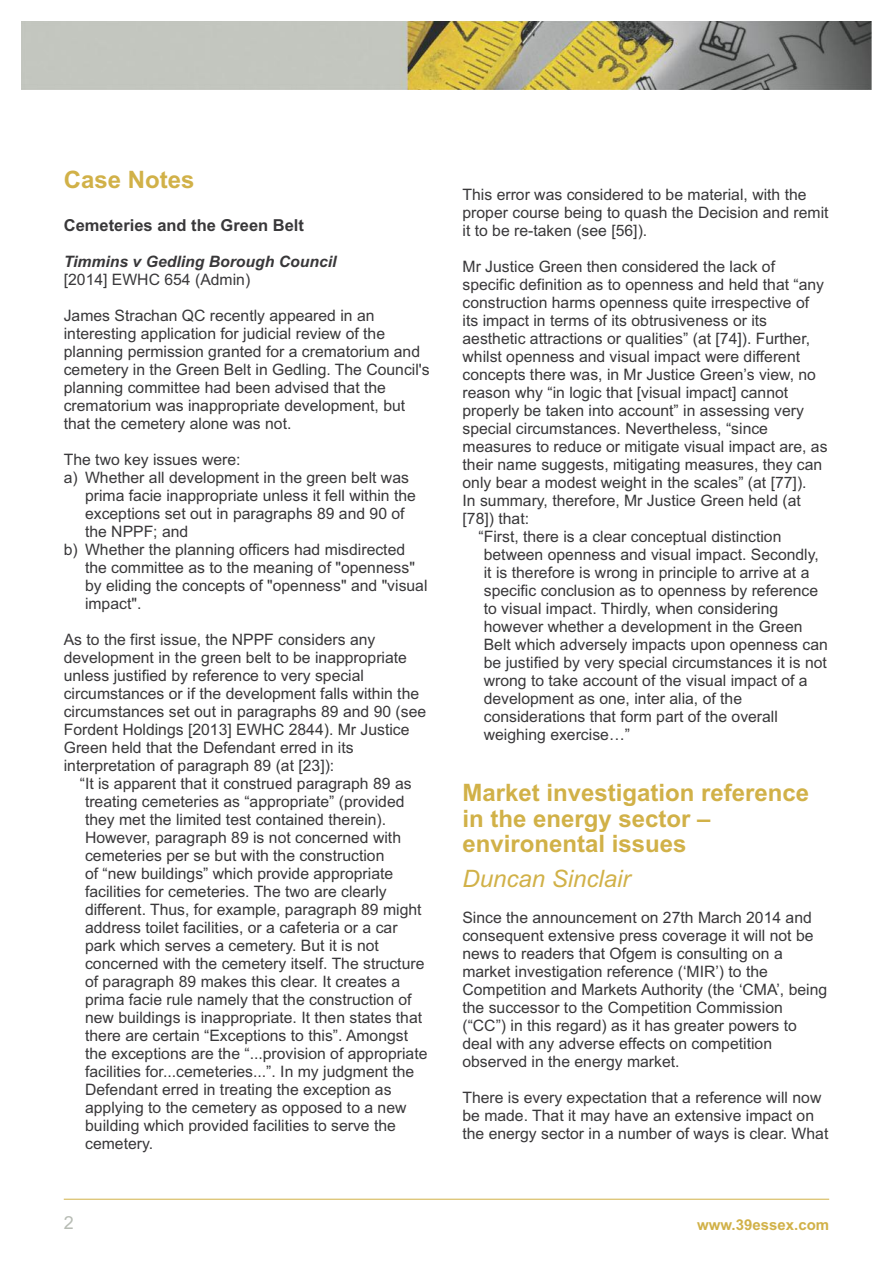
<style>
.page{position:relative;width:893px;height:1263px;background:#fff}
.page>*{position:absolute;margin:0;border:0;box-sizing:border-box;transform-origin:0 0}
.t1{font:700 24px/25.5px "Arial";color:#d1b148}
.t2{font:italic 24px "Arial";color:#d1b148}
.t3{font:18px "Arial";color:#b7bcb4}
.t4{font:700 16.5px "Arial";color:#39383a}
.t5{font:15.75px/18px "Arial";color:#39383a}
.t6{font:italic 700 15.75px "Arial";color:#39383a}
.t7{font:700 15px "Arial";color:#d1b148}
</style>
<div class="page">
<hr style="left:64px;top:1199px;width:765px;height:1px;background:#d1b148">
<img style="left:21px;top:21px;width:851px;height:68px">
<h1 class="t1" style="left:64px;top:167px;width:132px">Case Notes</h1>
<p class="t4" style="left:64px;top:216px;width:242px">Cemeteries and the Green Belt</p>
<p class="t6" style="left:64px;top:252px;width:274px">Timmins v Gedling Borough Council</p>
<p class="t5" style="left:64px;top:271px;width:188px">[2014] EWHC 654 (Admin)</p>
<p class="t5" style="left:64px;top:307px;width:368px">James Strachan QC recently appeared in an interesting application for judicial review of the planning permission granted for a crematorium and cemetery in the Green Belt in Gedling. The Council's planning committee had been advised that the crematorium was inappropriate development, but that the cemetery alone was not.</p>
<p class="t5" style="left:64px;top:451px;width:178px">The two key issues were:</p>
<p class="t5" style="left:64px;top:469px;width:347px">a) Whether all development in the green belt was</p>
<p class="t5" style="left:85px;top:487px;width:332px">prima facie inappropriate unless it fell within the</p>
<p class="t5" style="left:85px;top:505px;width:321px">exceptions set out in paragraphs 89 and 90 of</p>
<p class="t5" style="left:85px;top:523px;width:105px">the NPPF; and</p>
<p class="t5" style="left:64px;top:541px;width:343px">b) Whether the planning officers had misdirected</p>
<p class="t5" style="left:85px;top:559px;width:331px">the committee as to the meaning of "openness"</p>
<p class="t5" style="left:85px;top:577px;width:344px">by eliding the concepts of "openness" and "visual</p>
<p class="t5" style="left:85px;top:595px;width:58px">impact".</p>
<p class="t5" style="left:64px;top:631px;width:364px">As to the first issue, the NPPF considers any development in the green belt to be inappropriate unless justified by reference to very special circumstances or if the development falls within the circumstances set out in paragraphs 89 and 90 (see Fordent Holdings [2013] EWHC 2844). Mr Justice Green held that the Defendant erred in its interpretation of paragraph 89 (at [23]):</p>
<p class="t5" style="left:85px;top:775px;width:344px;text-indent:-5px">“It is apparent that it construed paragraph 89 as treating cemeteries as “appropriate” (provided they met the limited test contained therein).<br>However, paragraph 89 is not concerned with cemeteries per se but with the construction<br>of “new buildings” which provide appropriate facilities for cemeteries. The two are clearly different. Thus, for example, paragraph 89 might address toilet facilities, or a cafeteria or a car park which serves a cemetery. But it is not concerned with the cemetery itself. The structure of paragraph 89 makes this clear. It creates a prima facie rule namely that the construction of new buildings is inappropriate. It then states that there are certain “Exceptions to this”. Amongst the exceptions are the “...provision of appropriate facilities for...cemeteries...”. In my judgment the Defendant erred in treating the exception as applying to the cemetery as opposed to a new building which provided facilities to serve the cemetery.</p>
<p class="t5" style="left:463px;top:185px;width:367px">This error was considered to be material, with the proper course being to quash the Decision and remit it to be re-taken (see [56]).</p>
<p class="t5" style="left:463px;top:257px;width:314px">Mr Justice Green then considered the lack of</p>
<p class="t5" style="left:463px;top:275px;width:363px">specific definition as to openness and held that “any</p>
<p class="t5" style="left:463px;top:293px;width:348px">construction harms openness quite irrespective of</p>
<p class="t5" style="left:463px;top:311px;width:306px">its impact in terms of its obtrusiveness or its</p>
<p class="t5" style="left:463px;top:329px;width:349px">aesthetic attractions or qualities” (at [74]). Further,</p>
<p class="t5" style="left:463px;top:347px;width:339px">whilst openness and visual impact were different</p>
<p class="t5" style="left:463px;top:365px;width:355px">concepts there was, in Mr Justice Green’s view, no</p>
<p class="t5" style="left:463px;top:383px;width:327px">reason why “in logic that [visual impact] cannot</p>
<p class="t5" style="left:463px;top:401px;width:343px">properly be taken into account” in assessing very</p>
<p class="t5" style="left:463px;top:419px;width:307px">special circumstances. Nevertheless, “since</p>
<p class="t5" style="left:463px;top:437px;width:367px">measures to reduce or mitigate visual impact are, as</p>
<p class="t5" style="left:463px;top:455px;width:361px">their name suggests, mitigating measures, they can</p>
<p class="t5" style="left:463px;top:473px;width:346px">only bear a modest weight in the scales” (at [77]).</p>
<p class="t5" style="left:463px;top:491px;width:340px">In summary, therefore, Mr Justice Green held (at</p>
<p class="t5" style="left:463px;top:509px;width:68px">[78]) that:</p>
<p class="t5" style="left:479px;top:527px;width:304px">“First, there is a clear conceptual distinction</p>
<p class="t5" style="left:484px;top:545px;width:337px">between openness and visual impact. Secondly,</p>
<p class="t5" style="left:484px;top:563px;width:327px">it is therefore is wrong in principle to arrive at a</p>
<p class="t5" style="left:484px;top:581px;width:336px">specific conclusion as to openness by reference</p>
<p class="t5" style="left:484px;top:599px;width:296px">to visual impact. Thirdly, when considering</p>
<p class="t5" style="left:484px;top:617px;width:320px">however whether a development in the Green</p>
<p class="t5" style="left:484px;top:635px;width:346px">Belt which adversely impacts upon openness can</p>
<p class="t5" style="left:484px;top:653px;width:345px">be justified by very special circumstances it is not</p>
<p class="t5" style="left:484px;top:671px;width:325px">wrong to take account of the visual impact of a</p>
<p class="t5" style="left:484px;top:689px;width:260px">development as one, inter alia, of the</p>
<p class="t5" style="left:484px;top:707px;width:296px">considerations that form part of the overall</p>
<p class="t5" style="left:484px;top:725px;width:148px">weighing exercise…”</p>
<h1 class="t1" style="left:462px;top:780px;width:348px">Market investigation reference in the energy sector – environental issues</h1>
<h1 class="t2" style="left:462px;top:864px;width:170px">Duncan Sinclair</h1>
<p class="t5" style="left:462px;top:908px;width:366px">Since the announcement on 27th March 2014 and consequent extensive press coverage it will not be news to readers that Ofgem is consulting on a market investigation reference (‘MIR’) to the Competition and Markets Authority (the ‘CMA’, being the successor to the Competition Commission (“CC”) in this regard) as it has greater powers to deal with any adverse effects on competition observed in the energy market.</p>
<p class="t5" style="left:462px;top:1088px;width:367px">There is every expectation that a reference will now be made. That it may have an extensive impact on the energy sector in a number of ways is clear. What</p>
<p class="t3" style="left:64px;top:1213px;width:12px">2</p>
<p class="t7" style="left:697px;top:1216px;width:134px">www.39essex.com</p>
</div>
